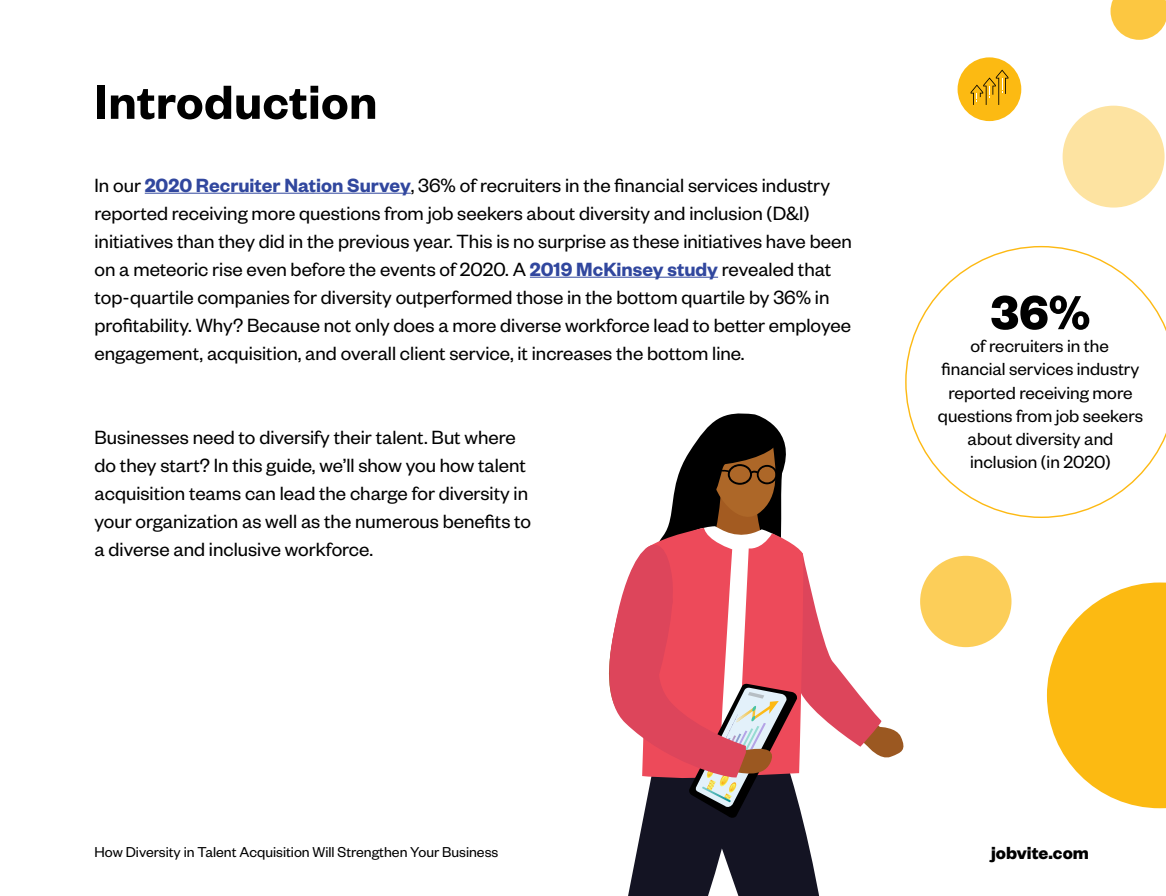
<style>
.page{position:relative;width:1166px;height:896px;background:#fff}
.page>*{position:absolute;margin:0;border:0;box-sizing:border-box;transform-origin:0 0}
.t1{font:600 52.5px "Founders Grotesk";letter-spacing:.01em;color:#000}
.t2{font:700 52.5px "Founders Grotesk";color:#000}
.t3{font:21px/28px "Founders Grotesk";color:#000}
.t4{font:19.25px/23.1px "Founders Grotesk";color:#000;text-align:center}
.t5{font:700 19.25px "Founders Grotesk";color:#000}
.t6{font:15.75px "Founders Grotesk";color:#000}
.s1{font-weight:600;color:#31479e}
</style>
<div class="page">
<hr style="left:145px;top:193px;width:266px;height:1px;background:#31479e">
<hr style="left:530px;top:277px;width:188px;height:1px;background:#31479e">
<svg style="left:905px;top:246px;width:261px;height:272px"></svg>
<svg style="left:1046px;top:583px;width:120px;height:225px"></svg>
<div style="left:1062px;top:106px;width:102px;height:102px;background:#fde3a1;border-radius:50%"></div>
<div style="left:957px;top:57px;width:64px;height:64px;background:#fcba12;border-radius:50%"></div>
<svg style="left:1110px;top:0;width:56px;height:40px;background:#fccf5f"></svg>
<div style="left:920px;top:556px;width:91px;height:91px;background:#fcce59;border-radius:50%"></div>
<svg style="left:609px;top:411px;width:298px;height:485px"></svg>
<svg style="left:970px;top:70px;width:38px;height:35px"></svg>
<h1 class="t1" style="left:94px;top:69px;width:284px">Introduction</h1>
<p class="t3" style="left:94px;top:170px;width:758px">In our <span class="s1">2020 Recruiter Nation Survey</span>, 36% of recruiters in the financial services industry reported receiving more questions from job seekers about diversity and inclusion (D&amp;I) initiatives than they did in the previous year. This is no surprise as these initiatives have been on a meteoric rise even before the events of 2020. A <span class="s1">2019 McKinsey study</span> revealed that top-quartile companies for diversity outperformed those in the bottom quartile by 36% in profitability. Why? Because not only does a more diverse workforce lead to better employee engagement, acquisition, and overall client service, it increases the bottom line.</p>
<p class="t3" style="left:94px;top:422px;width:438px">Businesses need to diversify their talent. But where do they start? In this guide, we’ll show you how talent acquisition teams can lead the charge for diversity in your organization as well as the numerous benefits to a diverse and inclusive workforce.</p>
<h1 class="t2" style="left:990px;top:279px;width:101px">36%</h1>
<p class="t4" style="left:938px;top:334px;width:206px">of recruiters in the financial services industry reported receiving more questions from job seekers about diversity and inclusion (in 2020)</p>
<p class="t6" style="left:94px;top:842px;width:405px">How Diversity in Talent Acquisition Will Strengthen Your Business</p>
<p class="t5" style="left:991px;top:841px;width:99px">jobvite.com</p>
</div>
